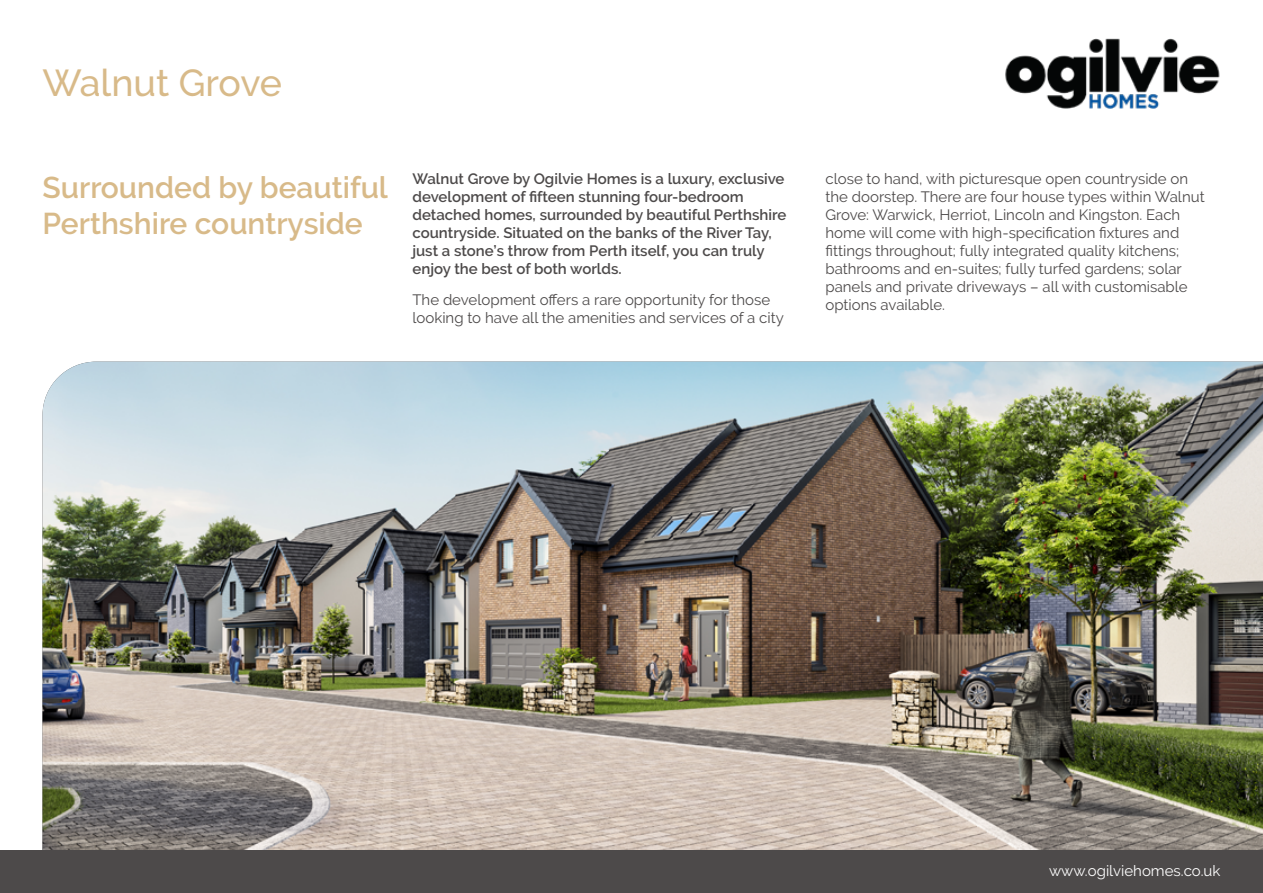
<style>
.page{position:relative;width:1263px;height:893px;background:#fff}
.page>*{position:absolute;margin:0;border:0;box-sizing:border-box;transform-origin:0 0}
.t1{font:500 37.5px "Raleway";color:#d8ba89}
.t2{font:600 30px/36px "Raleway";color:#d8ba89}
.t3{font:15px/18px "Raleway";color:#4d4a4a}
.t4{font:600 15px/18px "Raleway";color:#4d4a4a}
.t5{font:15px "Raleway";color:#fff}
</style>
<div class="page">
<img style="left:43px;top:362px;width:1220px;height:488px">
<div style="left:0;top:850px;width:1263px;height:43px;background:#4d4a4a"></div>
<img style="left:1005px;top:39px;width:215px;height:69px">
<h1 class="t1" style="left:43px;top:61px;width:241px">Walnut Grove</h1>
<h2 class="t2" style="left:43px;top:170px;width:347px">Surrounded by beautiful<br>Perthshire countryside</h2>
<p class="t4" style="left:412px;top:170px;width:375px">Walnut Grove by Ogilvie Homes is a luxury, exclusive development of fifteen stunning four-bedroom detached homes, surrounded by beautiful Perthshire countryside. Situated on the banks of the River Tay, just a stone’s throw from Perth itself, you can truly enjoy the best of both worlds.</p>
<p class="t3" style="left:412px;top:290px;width:373px">The development offers a rare opportunity for those looking to have all the amenities and services of a city</p>
<p class="t3" style="left:825px;top:170px;width:381px">close to hand, with picturesque open countryside on the doorstep. There are four house types within Walnut Grove: Warwick, Herriot, Lincoln and Kingston. Each home will come with high-specification fixtures and fittings throughout; fully integrated quality kitchens; bathrooms and en-suites; fully turfed gardens; solar panels and private driveways – all with customisable options available.</p>
<p class="t5" style="left:1049px;top:862px;width:173px">www.ogilviehomes.co.uk</p>
</div>
